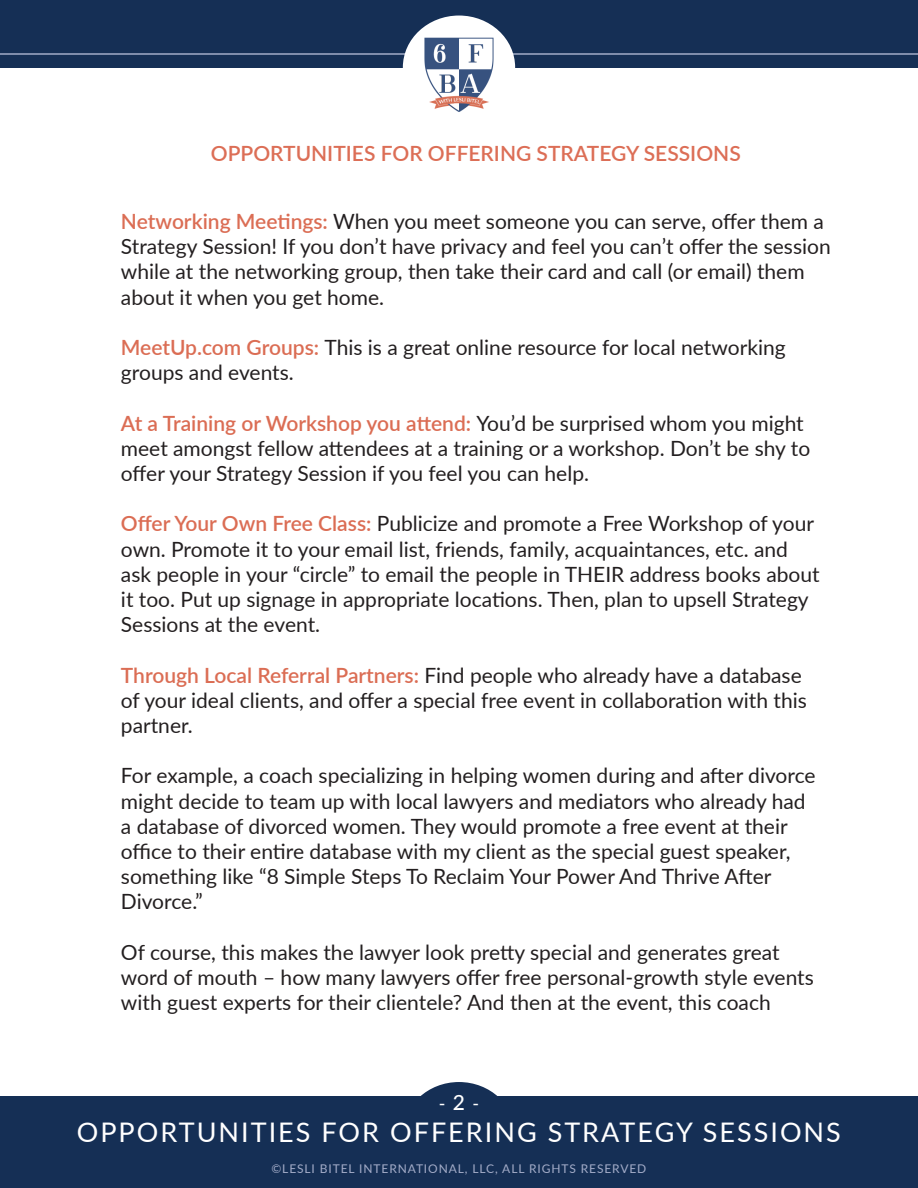
<style>
.page{position:relative;width:918px;height:1188px;background:#fff}
.page>*{position:absolute;margin:0;border:0;box-sizing:border-box;transform-origin:0 0}
.t1{font:27px "Lato";letter-spacing:.075em;color:#fff}
.PG{font:21px/25.2px "Lato";color:#231f20}
.PG-2{font:600 21px "Lato";color:#dc6e56}
.t2{font:18px "Lato";color:#fff}
.t3{font:12px "Lato";letter-spacing:.075em;color:#a3acc8}
.s1{font-weight:600;color:#db6d54}
.s2{font-weight:500;font-size:21px}
</style>
<div class="page">
<div style="left:0;top:1096px;width:918px;height:92px;background:#152f55"></div>
<div style="left:0;top:0;width:918px;height:68px;background:#152f55"></div>
<div style="left:403px;top:1082px;width:112px;height:104px;background:#152f55;border-radius:50%"></div>
<hr style="left:0;top:53px;width:918px;height:2px;background:#a3acc8">
<div style="left:403px;top:16px;width:112px;height:103px;background:#fff;border-radius:50%"></div>
<img style="left:424px;top:37px;width:70px;height:75px">
<p class="PG-2" style="left:211px;top:138px;width:531px">OPPORTUNITIES FOR OFFERING STRATEGY SESSIONS</p>
<p class="PG" style="left:121px;top:208px;width:711px"><span class="s1">Networking Meetings:</span> When you meet someone you can serve, offer them a Strategy Session! If you don’t have privacy and feel you can’t offer the session while at the networking group, then take their card and call (or email) them about it when you get home.</p>
<p class="PG" style="left:121px;top:334px;width:666px"><span class="s1">MeetUp.com Groups:</span> This is a great online resource for local networking groups and events.</p>
<p class="PG" style="left:121px;top:409px;width:691px"><span class="s1">At a Training or Workshop you attend:</span> You’d be surprised whom you might meet amongst fellow attendees at a training or a workshop. Don’t be shy to offer your Strategy Session if you feel you can help.</p>
<p class="PG" style="left:121px;top:510px;width:700px"><span class="s1">Offer Your Own Free Class:</span> Publicize and promote a Free Workshop of your own. Promote it to your email list, friends, family, acquaintances, etc. and ask people in your “circle” to email the people in THEIR address books about it too. Put up signage in appropriate locations. Then, plan to upsell Strategy Sessions at the event.</p>
<p class="PG" style="left:121px;top:661px;width:687px"><span class="s1">Through Local Referral Partners:</span> Find people who already have a database of your ideal clients, and offer a special free event in collaboration with this partner.</p>
<p class="PG" style="left:121px;top:762px;width:696px">For example, a coach specializing in helping women during and after divorce might decide to team up with local lawyers and mediators who already had a database of divorced women. They would promote a free event at their office to their entire database with my client as the special guest speaker, something like “8 Simple Steps To Reclaim Your Power And Thrive After Divorce.”</p>
<p class="PG" style="left:121px;top:939px;width:694px">Of course, this makes the lawyer look pretty special and generates great word of mouth – how many lawyers offer free personal-growth style events with guest experts for their clientele? And then at the event, this coach</p>
<p class="t2" style="left:439px;top:1090px;width:42px">- <span class="s2">2</span> -</p>
<p class="t1" style="left:77px;top:1113px;width:766px">OPPORTUNITIES FOR OFFERING STRATEGY SESSIONS</p>
<p class="t3" style="left:271px;top:1160px;width:376px">©LESLI BITEL INTERNATIONAL, LLC, ALL RIGHTS RESERVED</p>
</div>
